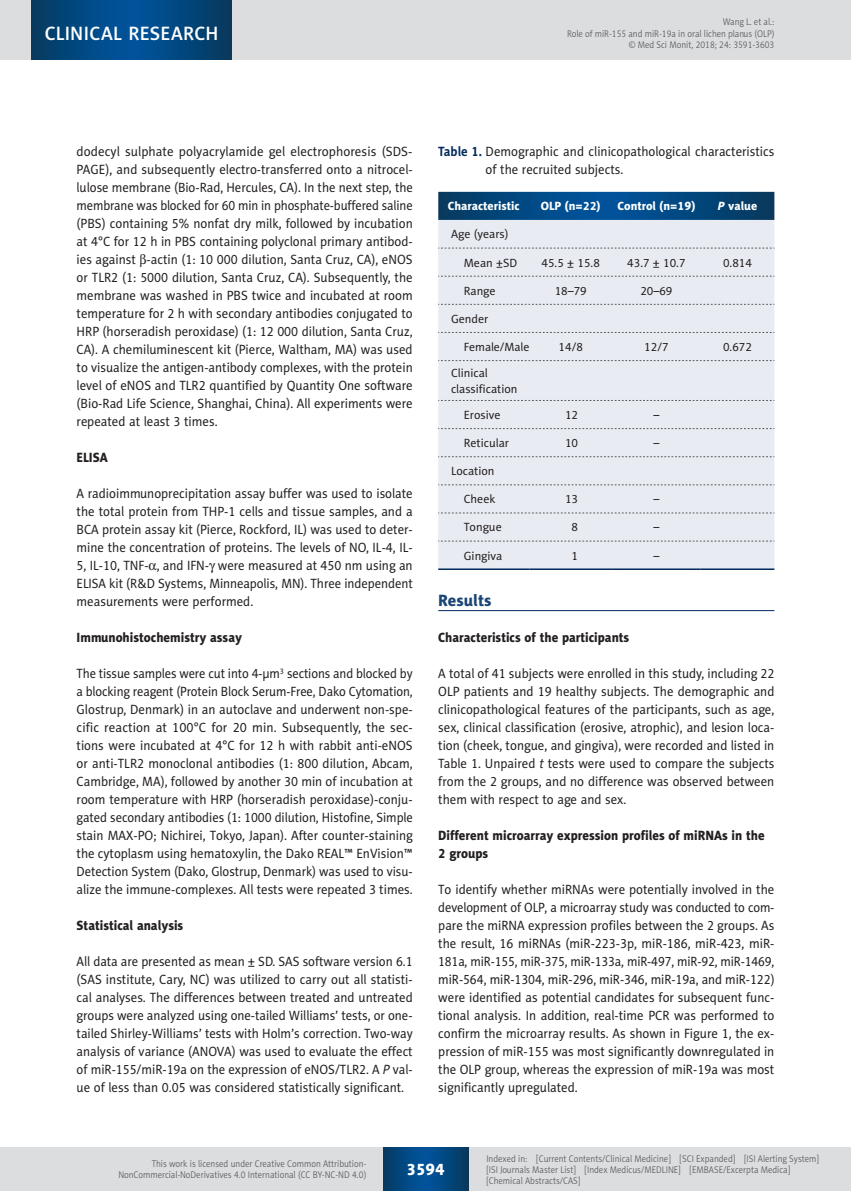
<style>
.page{position:relative;width:851px;height:1191px;background:#fff}
.page>*{position:absolute;margin:0;border:0;box-sizing:border-box;transform-origin:0 0}
.t1{font:19.5px "Naomi Sans EFN Medium";letter-spacing:.015em;color:#fff}
.MSM_Headline_1{font:16.5px "Naomi Sans EFN Heavy";color:#1a4574}
.t2{font:16.5px "Naomi Sans EFN Heavy";color:#fff}
.MSM_Body{font:13.5px/18px "Naomi Sans EFN";color:#231f20;text-align:justify;scale:.95 1}
.MSM_Body-2{font:13.5px/18px "Naomi Sans EFN";color:#231f20;text-align:justify;scale:.96 1}
.MSM_Body-3{font:13.5px/18px "Naomi Sans EFN";color:#231f20;text-align:justify;scale:.93 1}
.MSM_Body-4{font:13.5px/18px "Naomi Sans EFN";color:#231f20;text-align:justify;scale:.94 1}
.MSM_Headline_2{font:13.5px/18px "Naomi Sans EFN Heavy";color:#231f20;scale:.95 1}
.MSM_Tabela_zawartosc{font:12px/15.8px "Naomi Sans EFN";color:#231f20}
.MSM_Tabela_Head{font:12px "Naomi Sans EFN Heavy";color:#fff}
.t3{font:9.75px/11.2px "Naomi Sans EFN Light";color:#57585a;text-align:right;scale:.9 1}
.s1{font-family:"Standard Sym L"}
.s2{font-style:italic}
.s3{font-weight:700;color:#00295c}
</style>
<div class="page">
<hr style="left:438px;top:610px;width:336px;height:1px;background:#00295c">
<svg style="left:438px;top:192px;width:336px;height:28px;background:#03477f"></svg>
<div style="left:438px;top:220px;width:336px;height:348px;background:#e8ebf2"></div>
<svg style="left:438px;top:248px;width:336px;height:1px"></svg>
<svg style="left:438px;top:276px;width:336px;height:1px"></svg>
<svg style="left:438px;top:304px;width:336px;height:1px"></svg>
<svg style="left:438px;top:332px;width:336px;height:1px"></svg>
<svg style="left:438px;top:360px;width:336px;height:1px"></svg>
<svg style="left:438px;top:400px;width:336px;height:1px"></svg>
<svg style="left:438px;top:428px;width:336px;height:1px"></svg>
<svg style="left:438px;top:456px;width:336px;height:1px"></svg>
<svg style="left:438px;top:484px;width:336px;height:1px"></svg>
<svg style="left:438px;top:513px;width:336px;height:1px"></svg>
<svg style="left:438px;top:541px;width:336px;height:1px"></svg>
<hr style="left:438px;top:568px;width:91px;height:2px;background:#00295c">
<hr style="left:529px;top:568px;width:83px;height:2px;background:#00295c">
<hr style="left:612px;top:568px;width:88px;height:2px;background:#00295c">
<hr style="left:700px;top:568px;width:74px;height:2px;background:#00295c">
<div style="left:0;top:1148px;width:850px;height:43px;background:#dcdddf"></div>
<svg style="left:383px;top:1147px;width:85px;height:43px;background:#02477e"></svg>
<div style="left:0;top:0;width:850px;height:60px;background:#dcdddf"></div>
<hr style="left:850px;top:0;width:1px;height:60px;background:#dcdddf">
<svg style="left:32px;top:0;width:200px;height:60px;background:#02477e"></svg>
<h1 class="t1" style="left:45px;top:22px;width:175px">CLINICAL RESEARCH</h1>
<p class="t3" style="left:567px;top:16px;width:232px">Wang L. et al.:<br>Role of miR-155 and miR-19a in oral lichen planus (OLP) © Med Sci Monit, 2018; 24: 3591-3603</p>
<p class="MSM_Body-2" style="left:77px;top:142px;width:352px">dodecyl sulphate polyacrylamide gel electrophoresis (SDS-PAGE), and subsequently electro-transferred onto a nitrocel&shy;lulose membrane (Bio-Rad, Hercules, CA). In the next step, the membrane was blocked for 60 min in phosphate-buffered saline (PBS) containing 5% nonfat dry milk, followed by incubation at 4°C for 12 h in PBS containing polyclonal primary antibod&shy;ies against <span class="s1">b</span>-actin (1: 10 000 dilution, Santa Cruz, CA), eNOS or TLR2 (1: 5000 dilution, Santa Cruz, CA). Subsequently, the membrane was washed in PBS twice and incubated at room temperature for 2 h with secondary antibodies conjugated to HRP (horseradish peroxidase) (1: 12 000 dilution, Santa Cruz, CA). A chemiluminescent kit (Pierce, Waltham, MA) was used to visualize the antigen-antibody complexes, with the protein level of eNOS and TLR2 quantified by Quantity One software (Bio-Rad Life Science, Shanghai, China). All experiments were repeated at least 3 times.</p>
<p class="MSM_Headline_2" style="left:77px;top:448px;width:34px">ELISA</p>
<p class="MSM_Body" style="left:77px;top:484px;width:355px">A radioimmunoprecipitation assay buffer was used to isolate the total protein from THP-1 cells and tissue samples, and a BCA protein assay kit (Pierce, Rockford, IL) was used to deter&shy;mine the concentration of proteins. The levels of NO, IL-4, IL-5, IL-10, TNF-<span class="s1">a</span>, and IFN-<span class="s1">g</span> were measured at 450 nm using an ELISA kit (R&amp;D Systems, Minneapolis, MN). Three independent measurements were performed.</p>
<p class="MSM_Headline_2" style="left:77px;top:628px;width:176px">Immunohistochemistry assay</p>
<p class="MSM_Body-3" style="left:77px;top:664px;width:363px">The tissue samples were cut into 4-μm<sup>3</sup> sections and blocked by a blocking reagent (Protein Block Serum-Free, Dako Cytomation, Glostrup, Denmark) in an autoclave and underwent non-spe&shy;cific reaction at 100°C for 20 min. Subsequently, the sec&shy;tions were incubated at 4°C for 12 h with rabbit anti-eNOS or anti-TLR2 monoclonal antibodies (1: 800 dilution, Abcam, Cambridge, MA), followed by another 30 min of incubation at room temperature with HRP (horseradish peroxidase)-conju&shy;gated secondary antibodies (1: 1000 dilution, Histofine, Simple stain MAX-PO; Nichirei, Tokyo, Japan). After counter-staining the cytoplasm using hematoxylin, the Dako REAL™ EnVision™ Detection System (Dako, Glostrup, Denmark) was used to visu&shy;alize the immune-complexes. All tests were repeated 3 times.</p>
<p class="MSM_Headline_2" style="left:77px;top:916px;width:114px">Statistical analysis</p>
<p class="MSM_Body-4" style="left:77px;top:952px;width:359px">All data are presented as mean ± SD. SAS software version 6.1 (SAS institute, Cary, NC) was utilized to carry out all statisti&shy;cal analyses. The differences between treated and untreated groups were analyzed using one-tailed Williams’ tests, or one&shy;tailed Shirley-Williams’ tests with Holm’s correction. Two-way analysis of variance (ANOVA) was used to evaluate the effect of miR-155/miR-19a on the expression of eNOS/TLR2. A <span class="s2">P</span> val&shy;ue of less than 0.05 was considered statistically significant.</p>
<p class="MSM_Body" style="left:485px;top:142px;width:305px;text-indent:-47px"><span class="s3">Table 1.</span> Demographic and clinicopathological characteristics of the recruited subjects.</p>
<p class="MSM_Tabela_Head" style="left:448px;top:199px;width:73px">Characteristic</p>
<p class="MSM_Tabela_Head" style="left:540px;top:199px;width:61px">OLP (n=22)</p>
<p class="MSM_Tabela_Head" style="left:617px;top:199px;width:79px">Control (n=19)</p>
<p class="MSM_Tabela_Head" style="left:717px;top:199px;width:41px"><span class="s2">P</span> value</p>
<p class="MSM_Tabela_zawartosc" style="left:451px;top:226px;width:59px">Age (years)</p>
<p class="MSM_Tabela_zawartosc" style="left:463px;top:255px;width:55px">Mean ±SD</p>
<p class="MSM_Tabela_zawartosc" style="left:541px;top:255px;width:60px">45.5 ± 15.8</p>
<p class="MSM_Tabela_zawartosc" style="left:627px;top:255px;width:60px">43.7 ± 10.7</p>
<p class="MSM_Tabela_zawartosc" style="left:723px;top:255px;width:30px">0.814</p>
<p class="MSM_Tabela_zawartosc" style="left:463px;top:283px;width:33px">Range</p>
<p class="MSM_Tabela_zawartosc" style="left:554px;top:283px;width:34px">18–79</p>
<p class="MSM_Tabela_zawartosc" style="left:640px;top:283px;width:34px">20–69</p>
<p class="MSM_Tabela_zawartosc" style="left:451px;top:311px;width:39px">Gender</p>
<p class="MSM_Tabela_zawartosc" style="left:463px;top:339px;width:67px">Female/Male</p>
<p class="MSM_Tabela_zawartosc" style="left:558px;top:339px;width:26px">14/8</p>
<p class="MSM_Tabela_zawartosc" style="left:644px;top:339px;width:26px">12/7</p>
<p class="MSM_Tabela_zawartosc" style="left:723px;top:339px;width:30px">0.672</p>
<p class="MSM_Tabela_zawartosc" style="left:451px;top:365px;width:68px">Clinical classification</p>
<p class="MSM_Tabela_zawartosc" style="left:463px;top:407px;width:38px">Erosive</p>
<p class="MSM_Tabela_zawartosc" style="left:565px;top:407px;width:15px">12</p>
<p class="MSM_Tabela_zawartosc" style="left:653px;top:407px;width:7px">–</p>
<p class="MSM_Tabela_zawartosc" style="left:463px;top:435px;width:47px">Reticular</p>
<p class="MSM_Tabela_zawartosc" style="left:565px;top:435px;width:15px">10</p>
<p class="MSM_Tabela_zawartosc" style="left:653px;top:435px;width:7px">–</p>
<p class="MSM_Tabela_zawartosc" style="left:451px;top:463px;width:45px">Location</p>
<p class="MSM_Tabela_zawartosc" style="left:463px;top:491px;width:33px">Cheek</p>
<p class="MSM_Tabela_zawartosc" style="left:565px;top:491px;width:15px">13</p>
<p class="MSM_Tabela_zawartosc" style="left:653px;top:491px;width:7px">–</p>
<p class="MSM_Tabela_zawartosc" style="left:463px;top:519px;width:39px">Tongue</p>
<p class="MSM_Tabela_zawartosc" style="left:571px;top:519px;width:8px">8</p>
<p class="MSM_Tabela_zawartosc" style="left:653px;top:519px;width:7px">–</p>
<p class="MSM_Tabela_zawartosc" style="left:463px;top:547px;width:40px">Gingiva</p>
<p class="MSM_Tabela_zawartosc" style="left:571px;top:547px;width:8px">1</p>
<p class="MSM_Tabela_zawartosc" style="left:653px;top:547px;width:7px">–</p>
<p class="MSM_Headline_1" style="left:438px;top:590px;width:55px">Results</p>
<p class="MSM_Headline_2" style="left:438px;top:628px;width:203px">Characteristics of the participants</p>
<p class="MSM_Body" style="left:438px;top:664px;width:355px">A total of 41 subjects were enrolled in this study, including 22<br>OLP patients and 19 healthy subjects. The demographic and clinicopathological features of the participants, such as age, sex, clinical classification (erosive, atrophic), and lesion loca&shy;tion (cheek, tongue, and gingiva), were recorded and listed in Table 1. Unpaired <span class="s2">t</span> tests were used to compare the subjects from the 2 groups, and no difference was observed between them with respect to age and sex.</p>
<p class="MSM_Headline_2" style="left:438px;top:826px;width:345px">Different microarray expression profiles of miRNAs in the<br>2 groups</p>
<p class="MSM_Body" style="left:438px;top:880px;width:355px">To identify whether miRNAs were potentially involved in the development of OLP, a microarray study was conducted to com&shy;pare the miRNA expression profiles between the 2 groups. As the result, 16 miRNAs (miR-223-3p, miR-186, miR-423, miR-181a, miR-155, miR-375, miR-133a, miR-497, miR-92, miR-1469, miR-564, miR-1304, miR-296, miR-346, miR-19a, and miR-122) were identified as potential candidates for subsequent func&shy;tional analysis. In addition, real-time PCR was performed to confirm the microarray results. As shown in Figure 1, the ex&shy;pression of miR-155 was most significantly downregulated in the OLP group, whereas the expression of miR-19a was most significantly upregulated.</p>
<p class="t3" style="left:118px;top:1158px;width:277px">This work is licensed under Creative Common Attribution-<br>NonCommercial-NoDerivatives 4.0 International (CC BY-NC-ND 4.0)</p>
<p class="t2" style="left:406px;top:1159px;width:40px">3594</p>
<p class="t3" style="left:486px;top:1152px;width:371px;text-align:left">Indexed in: [Current Contents/Clinical Medicine] [SCI Expanded] [ISI Alerting System] [ISI Journals Master List] [Index Medicus/MEDLINE] [EMBASE/Excerpta Medica] [Chemical Abstracts/CAS]</p>
</div>
